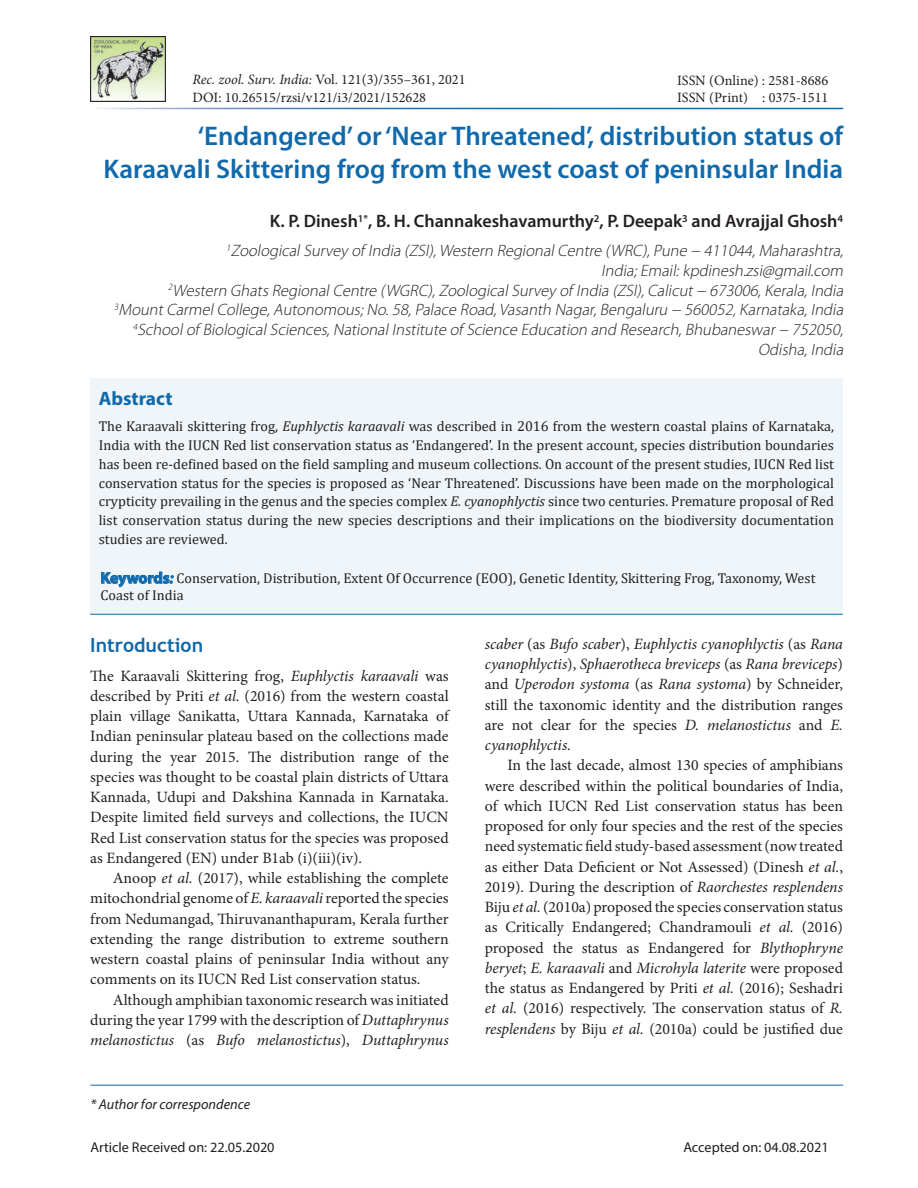
<style>
.page{position:relative;width:918px;height:1188px;background:#fff}
.page>*{position:absolute;margin:0;border:0;box-sizing:border-box;transform-origin:0 0}
.Heading{font:600 27px/33px "Myriad Pro";color:#0f69ab;text-align:right}
.Body_Head{font:700 19.5px "Trebuchet MS";color:#0f69ab}
.Abstract_Header{font:700 19.5px "Myriad Pro";color:#0f69ab}
.Authors{font:600 18px "Myriad Pro";color:#231f20}
.Author_Affiliations{font:italic 300 16.5px/19.8px "Myriad Pro";color:#231f20;text-align:right}
.Body_Text_Ind_F{font:15.75px/20.2px "Minion Pro";color:#231f20;text-align:justify}
.Body_Text{font:15.75px/20.2px "Minion Pro";color:#231f20;text-align:justify}
.Body_Text_Ind_F-2{font:italic 15.75px/20.2px "Minion Pro";letter-spacing:-.005em;color:#231f20;text-align:justify}
.Abstract_Body{font:14.25px/18.8px "Cambria";color:#231f20;text-align:justify}
.t1{font:14.25px/17.1px "Minion Pro";color:#231f20}
.KeywordText{font:14.25px/17.1px "Cambria";color:#231f20}
.t2{font:14.25px "Myriad Pro";color:#231f20}
.t3{font:italic 14.25px "Myriad Pro";color:#231f20}
.s1{font-style:italic}
.s2{font-family:"Myriad Pro";font-weight:700;font-size:15.75px;color:#0f69ab}
.s3{font-family:"Myriad Pro";font-weight:600;font-style:italic;font-size:15.75px;color:#0f69ab}
.s4{font-style:normal}
</style>
<div class="page">
<hr style="left:90px;top:1085px;width:753px;height:1px;background:#0f69ab">
<img style="left:90px;top:36px;width:76px;height:65px">
<div style="left:90px;top:379px;width:753px;height:235px;background:#eff5f8"></div>
<hr style="left:90px;top:614px;width:753px;height:1px;background:#0f69ab">
<p class="t1" style="left:192px;top:71px;width:275px"><span class="s1">Rec. zool. Surv. India:</span> Vol. 121(3)/355–361, 2021<br>DOI: 10.26515/rzsi/v121/i3/2021/152628</p>
<p class="t1" style="left:677px;top:72px;width:153px">ISSN (Online) : 2581-8686<br>ISSN (Print) : 0375-1511</p>
<p class="Heading" style="left:103px;top:119px;width:741px">‘Endangered’ or ‘Near Threatened’, distribution status of<br>Karaavali Skittering frog from the west coast of peninsular India</p>
<p class="Authors" style="left:270px;top:210px;width:575px">K. P. Dinesh<sup>1*</sup>, B. H. Channakeshavamurthy<sup>2</sup>, P. Deepak<sup>3</sup> and Avrajjal Ghosh<sup>4</sup></p>
<p class="Author_Affiliations" style="left:114px;top:241px;width:734px"><sup>1</sup>ZoologicalSurvey of India (ZSI),Western RegionalCentre (WRC),Pune − 411044,Maharashtra, India;Email:kpdinesh.zsi@gmail.com<br><sup>2</sup>Western Ghats RegionalCentre (WGRC),ZoologicalSurvey of India (ZSI),Calicut− 673006,Kerala,India <sup>3</sup>MountCarmelCollege,Autonomous;No.58,Palace Road,Vasanth Nagar,Bengaluru − 560052,Karnataka,India <sup>4</sup>Schoolof BiologicalSciences,NationalInstitute of Science Education and Research,Bhubaneswar− 752050, Odisha,India</p>
<p class="Abstract_Header" style="left:99px;top:386px;width:75px">Abstract</p>
<p class="Abstract_Body" style="left:99px;top:417px;width:737px">The Karaavali skittering frog, <span class="s1">Euphlyctis karaavali</span> was described in 2016 from the western coastal plains of Karnataka, India with the IUCN Red list conservation status as ‘Endangered’. In the present account, species distribution boundaries has been re-defined based on the field sampling and museum collections. On account of the present studies, IUCN Red list conservation status for the species is proposed as ‘Near Threatened’. Discussions have been made on the morphological crypticity prevailing in the genus and the species complex <span class="s1">E. cyanophlyctis</span> since two centuries. Premature proposal of Red list conservation status during the new species descriptions and their implications on the biodiversity documentation studies are reviewed.</p>
<p class="KeywordText" style="left:101px;top:570px;width:716px"><span class="s2">Keywords</span><span class="s3">:</span> Conservation, Distribution, Extent Of Occurrence (EOO), Genetic Identity, Skittering Frog, Taxonomy, West<br>Coast of India</p>
<p class="Body_Head" style="left:90px;top:633px;width:114px">Introduction</p>
<p class="Body_Text" style="left:90px;top:666px;width:360px">The Karaavali Skittering frog, <span class="s1">Euphlyctis karaavali</span> was described by Priti <span class="s1">et al.</span> (2016) from the western coastal plain village Sanikatta, Uttara Kannada, Karnataka of Indian peninsular plateau based on the collections made during the year 2015. The distribution range of the species was thought to be coastal plain districts of Uttara Kannada, Udupi and Dakshina Kannada in Karnataka.<br>Despite limited field surveys and collections, the IUCN Red List conservation status for the species was proposed as Endangered (EN) under B1ab (i)(iii)(iv).</p>
<p class="Body_Text_Ind_F" style="left:90px;top:868px;width:360px;text-indent:23px">Anoop <span class="s1">et al.</span> (2017), while establishing the complete mitochondrial genome of <span class="s1">E. karaavali</span> reported the species from Nedumangad, Thiruvananthapuram, Kerala further extending the range distribution to extreme southern western coastal plains of peninsular India without any comments on its IUCN Red List conservation status.</p>
<p class="Body_Text_Ind_F" style="left:90px;top:990px;width:360px;text-indent:23px">Although amphibian taxonomic research was initiated during the year 1799 with the description of <span class="s1">Duttaphrynus melanostictus</span> (as <span class="s1">Bufo melanostictus</span>), <span class="s1">Duttaphrynus</span></p>
<p class="Body_Text_Ind_F-2" style="left:485px;top:634px;width:360px">scaber <span class="s4">(as</span> Bufo scaber<span class="s4">),</span> Euphlyctis cyanophlyctis <span class="s4">(as</span> Rana cyanophlyctis<span class="s4">),</span> Sphaerotheca breviceps <span class="s4">(as</span> Rana breviceps<span class="s4">) and</span> Uperodon systoma <span class="s4">(as</span> Rana systoma<span class="s4">) by Schneider, still the taxonomic identity and the distribution ranges are not clear for the species</span> D. melanostictus <span class="s4">and</span> E. cyanophlyctis<span class="s4">.</span></p>
<p class="Body_Text_Ind_F" style="left:485px;top:755px;width:360px;text-indent:23px">In the last decade, almost 130 species of amphibians were described within the political boundaries of India, of which IUCN Red List conservation status has been proposed for only four species and the rest of the species need systematic field study-based assessment (now treated as either Data Deficient or Not Assessed) (Dinesh <span class="s1">et al.</span>, 2019). During the description of <span class="s1">Raorchestes resplendens </span>Biju <span class="s1">et al.</span> (2010a) proposed the species conservation status as Critically Endangered; Chandramouli <span class="s1">et al.</span> (2016) proposed the status as Endangered for <span class="s1">Blythophryne beryet</span>; <span class="s1">E. karaavali</span> and <span class="s1">Microhyla laterite</span> were proposed the status as Endangered by Priti <span class="s1">et al.</span> (2016); Seshadri <span class="s1">et al.</span> (2016) respectively. The conservation status of <span class="s1">R. resplendens</span> by Biju <span class="s1">et al.</span> (2010a) could be justified due</p>
<p class="t3" style="left:90px;top:1095px;width:161px">* Author for correspondence</p>
<p class="t2" style="left:90px;top:1139px;width:186px">Article Received on: 22.05.2020</p>
<p class="t2" style="left:683px;top:1139px;width:147px">Accepted on: 04.08.2021</p>
</div>
